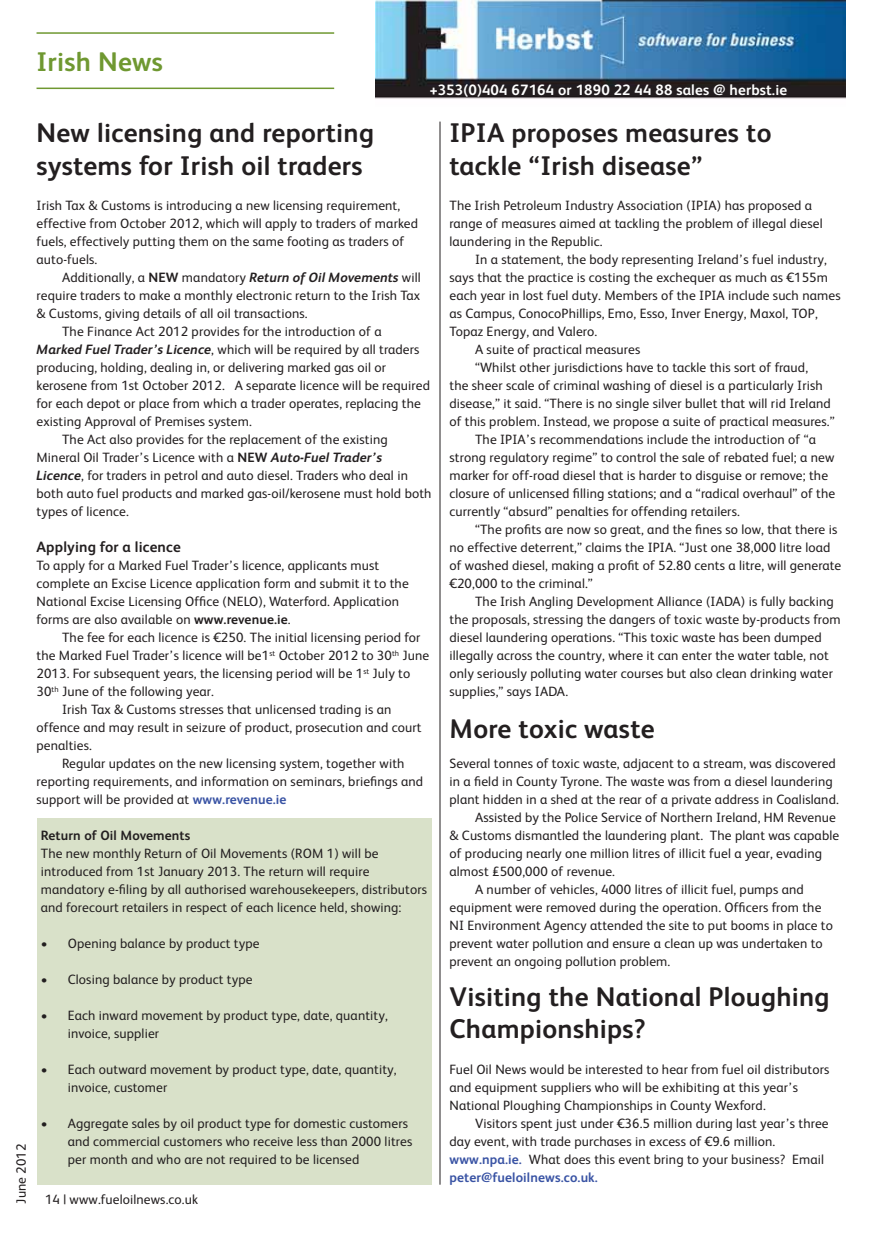
<style>
.page{position:relative;width:881px;height:1251px;background:#fff}
.page>*{position:absolute;margin:0;border:0;box-sizing:border-box;transform-origin:0 0}
.t1{font:700 27px/32.4px "FS Albert";letter-spacing:.01em;color:#231f20}
.t2{font:700 27px "FS Albert";letter-spacing:.01em;color:#6f9831}
.t3{font:700 15px "FS Albert";letter-spacing:.01em;color:#fff}
.t4{font:700 15px "FS Albert";letter-spacing:.01em;color:#231f20}
.t5{font:13.5px/18px "FS Albert";letter-spacing:.01em;color:#231f20}
.t6{font:700 13.5px "FS Albert";letter-spacing:.01em;color:#231f20}
.s1{font-weight:700}
.s2{font-weight:700;font-style:italic}
.s3{font-weight:700;color:#3953a4}
</style>
<div class="page">
<hr style="left:37px;top:32px;width:297px;height:2px;background:#6f9831">
<hr style="left:37px;top:88px;width:297px;height:1px;background:#6f9831">
<div style="left:37px;top:818px;width:394px;height:367px;background:#d9e1c9"></div>
<hr style="left:440px;top:122px;width:1px;height:1063px;background:#231f20">
<img style="left:375px;top:0;width:471px;height:99px">
<p class="t5" style="left:14px;top:1204px;width:62px;rotate:-90deg">June 2012</p>
<h1 class="t2" style="left:37px;top:52px;width:128px">Irish News</h1>
<p class="t3" style="left:430px;top:84px;width:359px">+353(0)404 67164 or 1890 22 44 88 sales @ herbst.ie</p>
<h1 class="t1" style="left:37px;top:120px;width:339px">New licensing and reporting systems for Irish oil traders</h1>
<p class="t5" style="left:37px;top:198px;width:383px">Irish Tax &amp; Customs is introducing a new licensing requirement, effective from October 2012, which will apply to traders of marked fuels, effectively putting them on the same footing as traders of auto-fuels.</p>
<p class="t5" style="left:62px;top:270px;width:360px">Additionally, a <span class="s1">NEW</span> mandatory <span class="s2">Return of Oil Movements</span> will</p>
<p class="t5" style="left:37px;top:288px;width:385px">require traders to make a monthly electronic return to the Irish Tax</p>
<p class="t5" style="left:37px;top:306px;width:273px">&amp; Customs, giving details of all oil transactions.</p>
<p class="t5" style="left:62px;top:324px;width:321px">The Finance Act 2012 provides for the introduction of a</p>
<p class="t5" style="left:37px;top:342px;width:384px"><span class="s2">Marked Fuel Trader’s Licence</span>, which will be required by all traders</p>
<p class="t5" style="left:37px;top:360px;width:351px">producing, holding, dealing in, or delivering marked gas oil or</p>
<p class="t5" style="left:37px;top:378px;width:395px">kerosene from 1st October 2012. A separate licence will be required</p>
<p class="t5" style="left:37px;top:396px;width:386px">for each depot or place from which a trader operates, replacing the</p>
<p class="t5" style="left:37px;top:414px;width:217px">existing Approval of Premises system.</p>
<p class="t5" style="left:62px;top:432px;width:327px">The Act also provides for the replacement of the existing</p>
<p class="t5" style="left:37px;top:450px;width:347px">Mineral Oil Trader’s Licence with a <span class="s1">NEW</span> <span class="s2">Auto-Fuel Trader’s</span></p>
<p class="t5" style="left:37px;top:468px;width:373px"><span class="s2">Licence</span>, for traders in petrol and auto diesel. Traders who deal in</p>
<p class="t5" style="left:37px;top:486px;width:396px">both auto fuel products and marked gas-oil/kerosene must hold both</p>
<p class="t5" style="left:37px;top:504px;width:94px">types of licence.</p>
<p class="t4" style="left:37px;top:541px;width:146px">Applying for a licence</p>
<p class="t5" style="left:37px;top:558px;width:374px">To apply for a Marked Fuel Trader’s licence, applicants must complete an Excise Licence application form and submit it to the National Excise Licensing Office (NELO), Waterford. Application forms are also available on <span class="s1">www.revenue.ie</span>.</p>
<p class="t5" style="left:62px;top:630px;width:360px">The fee for each licence is €250. The initial licensing period for</p>
<p class="t5" style="left:37px;top:648px;width:394px">the Marked Fuel Trader’s licence will be1<sup>st</sup> October 2012 to 30<sup>th</sup> June</p>
<p class="t5" style="left:37px;top:666px;width:375px">2013. For subsequent years, the licensing period will be 1<sup>st</sup> July to</p>
<p class="t5" style="left:37px;top:684px;width:179px">30<sup>th</sup> June of the following year.</p>
<p class="t5" style="left:62px;top:702px;width:331px">Irish Tax &amp; Customs stresses that unlicensed trading is an</p>
<p class="t5" style="left:37px;top:720px;width:387px">offence and may result in seizure of product, prosecution and court</p>
<p class="t5" style="left:37px;top:738px;width:57px">penalties.</p>
<p class="t5" style="left:62px;top:756px;width:344px">Regular updates on the new licensing system, together with</p>
<p class="t5" style="left:37px;top:774px;width:388px">reporting requirements, and information on seminars, briefings and</p>
<p class="t5" style="left:37px;top:792px;width:251px">support will be provided at <span class="s3">www.revenue.ie</span></p>
<p class="t6" style="left:41px;top:830px;width:151px">Return of Oil Movements</p>
<p class="t5" style="left:41px;top:846px;width:388px">The new monthly Return of Oil Movements (ROM 1) will be introduced from 1st January 2013. The return will require mandatory e-filing by all authorised warehousekeepers, distributors and forecourt retailers in respect of each licence held, showing:</p>
<p class="t5" style="left:68px;top:936px;width:193px">Opening balance by product type</p>
<p class="t5" style="left:68px;top:972px;width:186px">Closing balance by product type</p>
<p class="t5" style="left:68px;top:1008px;width:322px">Each inward movement by product type, date, quantity, invoice, supplier</p>
<p class="t5" style="left:68px;top:1062px;width:330px">Each outward movement by product type, date, quantity, invoice, customer</p>
<p class="t5" style="left:68px;top:1116px;width:346px">Aggregate sales by oil product type for domestic customers and commercial customers who receive less than 2000 litres per month and who are not required to be licensed</p>
<p class="t5" style="left:45px;top:1191px;width:155px">14 | www.fueloilnews.co.uk</p>
<h1 class="t1" style="left:449px;top:120px;width:324px">IPIA proposes measures to tackle “Irish disease”</h1>
<p class="t5" style="left:449px;top:198px;width:375px">The Irish Petroleum Industry Association (IPIA) has proposed a range of measures aimed at tackling the problem of illegal diesel laundering in the Republic.</p>
<p class="t5" style="left:475px;top:252px;width:353px">In a statement, the body representing Ireland’s fuel industry,</p>
<p class="t5" style="left:449px;top:270px;width:380px">says that the practice is costing the exchequer as much as €155m</p>
<p class="t5" style="left:449px;top:288px;width:393px">each year in lost fuel duty. Members of the IPIA include such names</p>
<p class="t5" style="left:449px;top:306px;width:370px">as Campus, ConocoPhillips, Emo, Esso, Inver Energy, Maxol, TOP,</p>
<p class="t5" style="left:449px;top:324px;width:149px">Topaz Energy, and Valero.</p>
<p class="t5" style="left:475px;top:342px;width:167px">A suite of practical measures</p>
<p class="t5" style="left:475px;top:360px;width:335px">“Whilst other jurisdictions have to tackle this sort of fraud,</p>
<p class="t5" style="left:449px;top:378px;width:375px">the sheer scale of criminal washing of diesel is a particularly Irish</p>
<p class="t5" style="left:449px;top:396px;width:383px">disease,” it said. “There is no single silver bullet that will rid Ireland</p>
<p class="t5" style="left:449px;top:414px;width:387px">of this problem. Instead, we propose a suite of practical measures.”</p>
<p class="t5" style="left:475px;top:432px;width:342px">The IPIA’s recommendations include the introduction of “a</p>
<p class="t5" style="left:449px;top:450px;width:386px">strong regulatory regime” to control the sale of rebated fuel; a new</p>
<p class="t5" style="left:449px;top:468px;width:380px">marker for off-road diesel that is harder to disguise or remove; the</p>
<p class="t5" style="left:449px;top:486px;width:387px">closure of unlicensed filling stations; and a “radical overhaul” of the</p>
<p class="t5" style="left:449px;top:504px;width:292px">currently “absurd” penalties for offending retailers.</p>
<p class="t5" style="left:475px;top:522px;width:364px">“The profits are now so great, and the fines so low, that there is</p>
<p class="t5" style="left:449px;top:540px;width:382px">no effective deterrent,” claims the IPIA. “Just one 38,000 litre load</p>
<p class="t5" style="left:449px;top:558px;width:393px">of washed diesel, making a profit of 52.80 cents a litre, will generate</p>
<p class="t5" style="left:449px;top:576px;width:145px">€20,000 to the criminal.”</p>
<p class="t5" style="left:475px;top:594px;width:360px">The Irish Angling Development Alliance (IADA) is fully backing</p>
<p class="t5" style="left:449px;top:612px;width:393px">the proposals, stressing the dangers of toxic waste by-products from</p>
<p class="t5" style="left:449px;top:630px;width:374px">diesel laundering operations. “This toxic waste has been dumped</p>
<p class="t5" style="left:449px;top:648px;width:381px">illegally across the country, where it can enter the water table, not</p>
<p class="t5" style="left:449px;top:666px;width:385px">only seriously polluting water courses but also clean drinking water</p>
<p class="t5" style="left:449px;top:684px;width:120px">supplies,” says IADA.</p>
<h1 class="t1" style="left:449px;top:715px;width:207px">More toxic waste</h1>
<p class="t5" style="left:449px;top:756px;width:388px">Several tonnes of toxic waste, adjacent to a stream, was discovered</p>
<p class="t5" style="left:449px;top:774px;width:385px">in a field in County Tyrone. The waste was from a diesel laundering</p>
<p class="t5" style="left:449px;top:792px;width:391px">plant hidden in a shed at the rear of a private address in Coalisland.</p>
<p class="t5" style="left:475px;top:810px;width:362px">Assisted by the Police Service of Northern Ireland, HM Revenue</p>
<p class="t5" style="left:449px;top:828px;width:391px">&amp; Customs dismantled the laundering plant. The plant was capable</p>
<p class="t5" style="left:449px;top:846px;width:374px">of producing nearly one million litres of illicit fuel a year, evading</p>
<p class="t5" style="left:449px;top:864px;width:167px">almost £500,000 of revenue.</p>
<p class="t5" style="left:475px;top:882px;width:330px">A number of vehicles, 4000 litres of illicit fuel, pumps and</p>
<p class="t5" style="left:449px;top:900px;width:373px">equipment were removed during the operation. Officers from the</p>
<p class="t5" style="left:449px;top:918px;width:385px">NI Environment Agency attended the site to put booms in place to</p>
<p class="t5" style="left:449px;top:936px;width:375px">prevent water pollution and ensure a clean up was undertaken to</p>
<p class="t5" style="left:449px;top:954px;width:222px">prevent an ongoing pollution problem.</p>
<h1 class="t1" style="left:449px;top:983px;width:382px">Visiting the National Ploughing<br>Championships?</h1>
<p class="t5" style="left:449px;top:1062px;width:381px">Fuel Oil News would be interested to hear from fuel oil distributors and equipment suppliers who will be exhibiting at this year’s<br>National Ploughing Championships in County Wexford.</p>
<p class="t5" style="left:449px;top:1116px;width:381px;text-indent:26px">Visitors spent just under €36.5 million during last year’s three day event, with trade purchases in excess of €9.6 million. <span class="s3">www.npa.ie.</span> What does this event bring to your business? Email <span class="s3">peter@fueloilnews.co.uk.</span></p>
</div>
